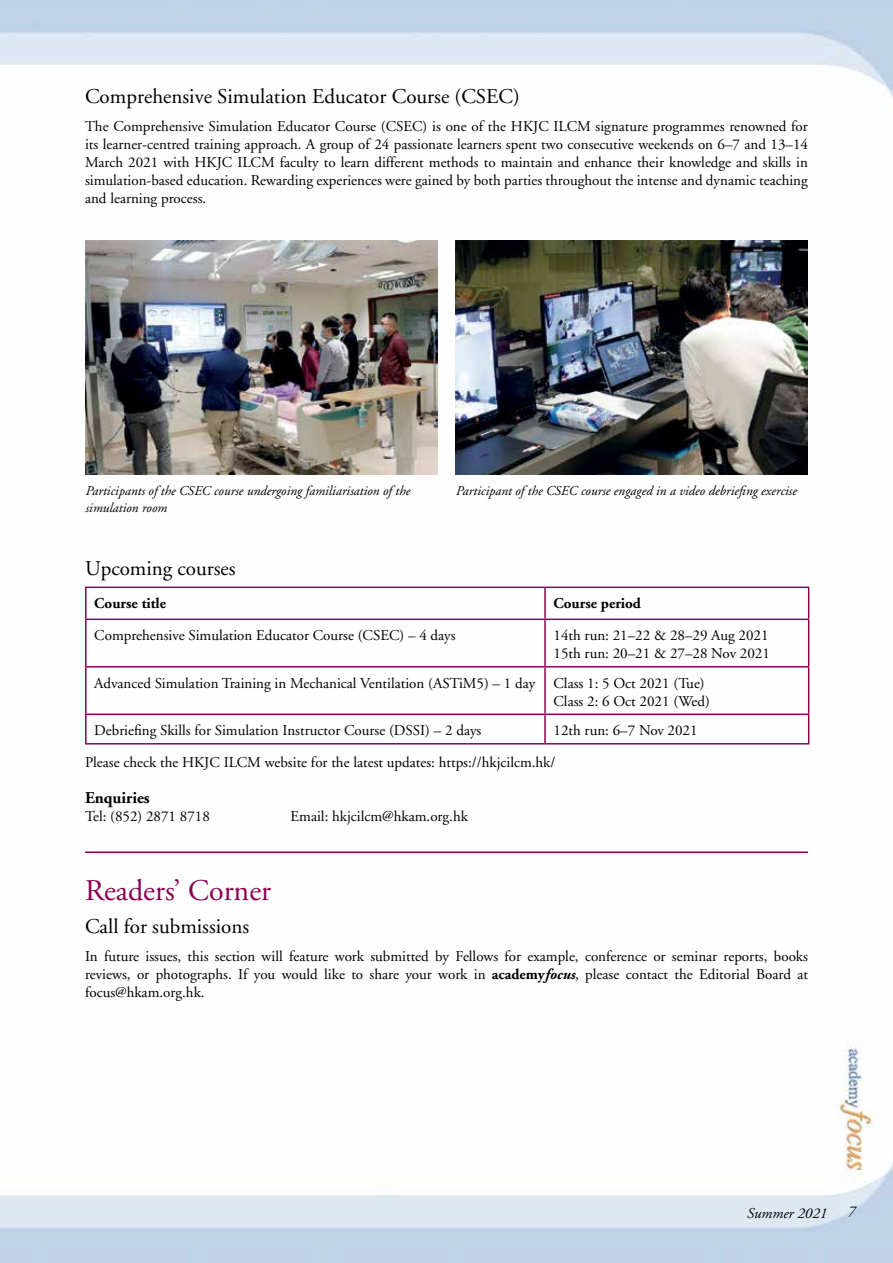
<style>
.page{position:relative;width:893px;height:1263px;background:#fff}
.page>*{position:absolute;margin:0;border:0;box-sizing:border-box;transform-origin:0 0}
.t1{font:30px "Adobe Garamond";color:#8c0052}
.t2{font:21px "Adobe Garamond";color:#000}
.t3{font:700 16.5px "Adobe Garamond";color:#000}
.t4{font:15px/18px "Adobe Garamond";color:#000}
.t5{font:700 15px "Adobe Garamond";color:#000}
.t6{font:italic 15px "Adobe Garamond";color:#000}
.t7{font:italic 13.5px/16.5px "Adobe Garamond";color:#000}
.s1{font-weight:700}
.s2{font-weight:700;font-style:italic}
</style>
<div class="page">
<img style="left:0;top:0;width:893px;height:1263px">
<img style="left:85px;top:240px;width:352px;height:235px">
<img style="left:455px;top:240px;width:353px;height:235px">
<hr style="left:85px;top:587px;width:460px;height:1px;background:#8c0052">
<hr style="left:85px;top:588px;width:2px;height:31px;background:#8c0052">
<hr style="left:545px;top:587px;width:264px;height:1px;background:#8c0052">
<hr style="left:544px;top:588px;width:2px;height:31px;background:#8c0052">
<hr style="left:808px;top:588px;width:1px;height:31px;background:#8c0052">
<hr style="left:85px;top:619px;width:460px;height:1px;background:#8c0052">
<hr style="left:85px;top:620px;width:2px;height:46px;background:#8c0052">
<hr style="left:545px;top:619px;width:264px;height:1px;background:#8c0052">
<hr style="left:544px;top:620px;width:2px;height:46px;background:#8c0052">
<hr style="left:808px;top:620px;width:1px;height:46px;background:#8c0052">
<hr style="left:85px;top:666px;width:460px;height:1px;background:#8c0052">
<hr style="left:85px;top:667px;width:2px;height:46px;background:#8c0052">
<hr style="left:545px;top:666px;width:264px;height:1px;background:#8c0052">
<hr style="left:544px;top:667px;width:2px;height:46px;background:#8c0052">
<hr style="left:808px;top:667px;width:1px;height:46px;background:#8c0052">
<hr style="left:85px;top:713px;width:460px;height:2px;background:#8c0052">
<hr style="left:85px;top:715px;width:2px;height:28px;background:#8c0052">
<hr style="left:545px;top:713px;width:264px;height:2px;background:#8c0052">
<hr style="left:544px;top:715px;width:2px;height:28px;background:#8c0052">
<svg style="left:808px;top:715px;width:1px;height:28px"></svg>
<hr style="left:85px;top:743px;width:460px;height:1px;background:#8c0052">
<hr style="left:545px;top:743px;width:264px;height:1px;background:#8c0052">
<hr style="left:85px;top:851px;width:723px;height:2px;background:#8c0052">
<h2 class="t2" style="left:85px;top:85px;width:436px">Comprehensive Simulation Educator Course (CSEC)</h2>
<p class="t4" style="left:85px;top:118px;width:724px;text-align:justify">The Comprehensive Simulation Educator Course (CSEC) is one of the HKJC ILCM signature programmes renowned for its learner-centred training approach. A group of 24 passionate learners spent two consecutive weekends on 6–7 and 13–14<br>March 2021 with HKJC ILCM faculty to learn different methods to maintain and enhance their knowledge and skills in simulation-based education. Rewarding experiences were gained by both parties throughout the intense and dynamic teaching and learning process.</p>
<p class="t7" style="left:85px;top:483px;width:326px">Participants of the CSEC course undergoing familiarisation of the simulation room</p>
<p class="t7" style="left:455px;top:483px;width:343px">Participant of the CSEC course engaged in a video debriefing exercise</p>
<h2 class="t2" style="left:85px;top:557px;width:152px">Upcoming courses</h2>
<p class="t5" style="left:94px;top:595px;width:73px">Course title</p>
<p class="t5" style="left:553px;top:595px;width:89px">Course period</p>
<p class="t4" style="left:94px;top:627px;width:363px">Comprehensive Simulation Educator Course (CSEC) – 4 days</p>
<p class="t4" style="left:553px;top:627px;width:218px">14th run: 21–22 &amp; 28–29 Aug 2021<br>15th run: 20–21 &amp; 27–28 Nov 2021</p>
<p class="t4" style="left:553px;top:674px;width:158px;text-indent:-459px">Advanced Simulation Training in Mechanical Ventilation (ASTiM5) – 1 day Class 1: 5 Oct 2021 (Tue)<br>Class 2: 6 Oct 2021 (Wed)</p>
<p class="t4" style="left:94px;top:722px;width:389px">Debriefing Skills for Simulation Instructor Course (DSSI) – 2 days</p>
<p class="t4" style="left:85px;top:715px;width:614px;line-height:31.5px;text-indent:468px">12th run: 6–7 Nov 2021<br>Please check the HKJC ILCM website for the latest updates: https://hkjcilcm.hk/</p>
<p class="t3" style="left:85px;top:788px;width:66px">Enquiries</p>
<p class="t4" style="left:85px;top:807px;width:126px">Tel: (852) 2871 8718</p>
<p class="t4" style="left:291px;top:807px;width:179px">Email: hkjcilcm@hkam.org.hk</p>
<h1 class="t1" style="left:85px;top:874px;width:188px">Readers’ Corner</h1>
<h2 class="t2" style="left:85px;top:915px;width:166px">Call for submissions</h2>
<p class="t4" style="left:85px;top:948px;width:724px;text-align:justify">In future issues, this section will feature work submitted by Fellows for example, conference or seminar reports, books reviews, or photographs. If you would like to share your work in <span class="s1">academy</span><span class="s2">focus</span>, please contact the Editorial Board at focus@hkam.org.hk.</p>
<p class="t6" style="left:747px;top:1205px;width:82px">Summer 2021</p>
<p class="t6" style="left:848px;top:1203px;width:9px">7</p>
</div>
